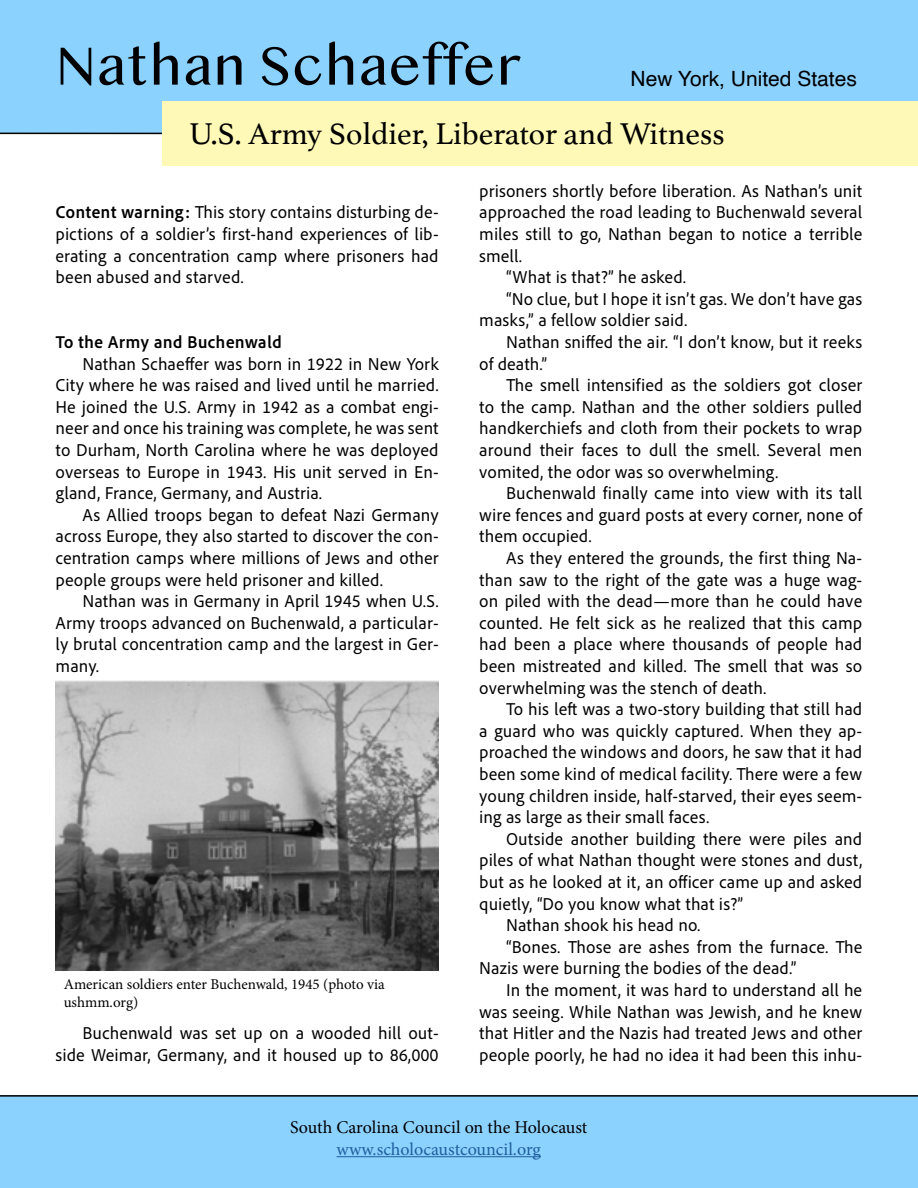
<style>
.page{position:relative;width:918px;height:1188px;background:#fff}
.page>*{position:absolute;margin:0;border:0;box-sizing:border-box;transform-origin:0 0}
.t1{font:57px "Lao MN";color:#000}
.t2{font:31.5px "Athelas";color:#000}
.t3{font:21px "Helvetica";color:#000}
.t4{font:18px/21.6px "Adobe Clean UX";color:#000;text-align:justify}
.t5{font:18px "Minion Pro";letter-spacing:-.005em;color:#000}
.t6{font:18px "Minion Pro";letter-spacing:-.005em;color:#215e9e}
.t7{font:700 18px "Adobe Clean UX";color:#000}
.t8{font:15px/18px "Minion Pro";color:#000}
.s1{font-weight:700}
</style>
<div class="page">
<div style="left:0;top:0;width:918px;height:135px;background:#8cd2ff"></div>
<div style="left:162px;top:102px;width:756px;height:64px;background:#fff9b8"></div>
<div style="left:0;top:1095px;width:918px;height:93px;background:#8cd2ff"></div>
<hr style="left:336px;top:1156px;width:205px;height:1px;background:#215e9e">
<img style="left:56px;top:680px;width:383px;height:291px">
<h1 class="t1" style="left:56px;top:32px;width:467px">Nathan Schaeffer</h1>
<h2 class="t2" style="left:189px;top:108px;width:537px">U.S. Army Soldier, Liberator and Witness</h2>
<p class="t3" style="left:631px;top:63px;width:228px">New York, United States</p>
<p class="t4" style="left:56px;top:201px;width:385px"><span class="s1">Content warning:</span> This story contains disturbing de&shy;pictions of a soldier’s first-hand experiences of lib&shy;erating a concentration camp where prisoners had been abused and starved.</p>
<p class="t7" style="left:56px;top:330px;width:228px">To the Army and Buchenwald</p>
<p class="t4" style="left:56px;top:352px;width:385px;text-indent:27px">Nathan Schaeffer was born in 1922 in New York City where he was raised and lived until he married.<br>He joined the U.S. Army in 1942 as a combat engi&shy;neer and once his training was complete, he was sent to Durham, North Carolina where he was deployed overseas to Europe in 1943. His unit served in En&shy;gland, France, Germany, and Austria.</p>
<p class="t4" style="left:56px;top:503px;width:385px;text-indent:27px">As Allied troops began to defeat Nazi Germany across Europe, they also started to discover the con&shy;centration camps where millions of Jews and other people groups were held prisoner and killed.</p>
<p class="t4" style="left:56px;top:590px;width:385px;text-indent:27px">Nathan was in Germany in April 1945 when U.S.<br>Army troops advanced on Buchenwald, a particular&shy;ly brutal concentration camp and the largest in Ger&shy;many.</p>
<p class="t8" style="left:64px;top:976px;width:323px">American soldiers enter Buchenwald, 1945 (photo via ushmm.org)</p>
<p class="t4" style="left:56px;top:1022px;width:385px;text-align:right">Buchenwald was set up on a wooded hill out&shy;side Weimar, Germany, and it housed up to 86,000</p>
<p class="t4" style="left:479px;top:179px;width:385px">prisoners shortly before liberation. As Nathan’s unit</p>
<p class="t4" style="left:479px;top:201px;width:385px">approached the road leading to Buchenwald several</p>
<p class="t4" style="left:479px;top:223px;width:385px">miles still to go, Nathan began to notice a terrible</p>
<p class="t4" style="left:479px;top:244px;width:44px">smell.</p>
<p class="t4" style="left:506px;top:266px;width:182px">“What is that?” he asked.</p>
<p class="t4" style="left:506px;top:287px;width:358px">“No clue, but I hope it isn’t gas. We don’t have gas</p>
<p class="t4" style="left:479px;top:309px;width:210px">masks,” a fellow soldier said.</p>
<p class="t4" style="left:506px;top:331px;width:358px">Nathan sniffed the air. “I don’t know, but it reeks</p>
<p class="t4" style="left:479px;top:352px;width:69px">of death.”</p>
<p class="t4" style="left:506px;top:374px;width:358px">The smell intensified as the soldiers got closer</p>
<p class="t4" style="left:479px;top:395px;width:385px">to the camp. Nathan and the other soldiers pulled</p>
<p class="t4" style="left:479px;top:417px;width:385px">handkerchiefs and cloth from their pockets to wrap</p>
<p class="t4" style="left:479px;top:439px;width:385px">around their faces to dull the smell. Several men</p>
<p class="t4" style="left:479px;top:460px;width:301px">vomited, the odor was so overwhelming.</p>
<p class="t4" style="left:506px;top:482px;width:358px">Buchenwald finally came into view with its tall</p>
<p class="t4" style="left:479px;top:503px;width:385px">wire fences and guard posts at every corner, none of</p>
<p class="t4" style="left:479px;top:525px;width:114px">them occupied.</p>
<p class="t4" style="left:506px;top:547px;width:358px">As they entered the grounds, the first thing Na-</p>
<p class="t4" style="left:479px;top:568px;width:385px">than saw to the right of the gate was a huge wag-</p>
<p class="t4" style="left:479px;top:590px;width:385px">on piled with the dead—more than he could have</p>
<p class="t4" style="left:479px;top:611px;width:385px">counted. He felt sick as he realized that this camp</p>
<p class="t4" style="left:479px;top:633px;width:385px">had been a place where thousands of people had</p>
<p class="t4" style="left:479px;top:655px;width:385px">been mistreated and killed. The smell that was so</p>
<p class="t4" style="left:479px;top:676px;width:289px">overwhelming was the stench of death.</p>
<p class="t4" style="left:506px;top:698px;width:358px">To his left was a two-story building that still had</p>
<p class="t4" style="left:479px;top:719px;width:385px">a guard who was quickly captured. When they ap-</p>
<p class="t4" style="left:479px;top:741px;width:385px">proached the windows and doors, he saw that it had</p>
<p class="t4" style="left:479px;top:763px;width:385px">been some kind of medical facility. There were a few</p>
<p class="t4" style="left:479px;top:784px;width:385px">young children inside, half-starved, their eyes seem-</p>
<p class="t4" style="left:479px;top:806px;width:232px">ing as large as their small faces.</p>
<p class="t4" style="left:506px;top:827px;width:358px">Outside another building there were piles and</p>
<p class="t4" style="left:479px;top:849px;width:385px">piles of what Nathan thought were stones and dust,</p>
<p class="t4" style="left:479px;top:871px;width:385px">but as he looked at it, an officer came up and asked</p>
<p class="t4" style="left:479px;top:892px;width:266px">quietly, “Do you know what that is?”</p>
<p class="t4" style="left:506px;top:914px;width:196px">Nathan shook his head no.</p>
<p class="t4" style="left:506px;top:935px;width:358px">“Bones. Those are ashes from the furnace. The</p>
<p class="t4" style="left:479px;top:957px;width:319px">Nazis were burning the bodies of the dead.”</p>
<p class="t4" style="left:506px;top:979px;width:358px">In the moment, it was hard to understand all he</p>
<p class="t4" style="left:479px;top:1000px;width:385px">was seeing. While Nathan was Jewish, and he knew</p>
<p class="t4" style="left:479px;top:1022px;width:385px">that Hitler and the Nazis had treated Jews and other</p>
<p class="t4" style="left:479px;top:1043px;width:385px">people poorly, he had no idea it had been this inhu-</p>
<p class="t5" style="left:290px;top:1116px;width:299px">South Carolina Council on the Holocaust</p>
<p class="t6" style="left:336px;top:1137px;width:206px">www.scholocaustcouncil.org</p>
</div>
